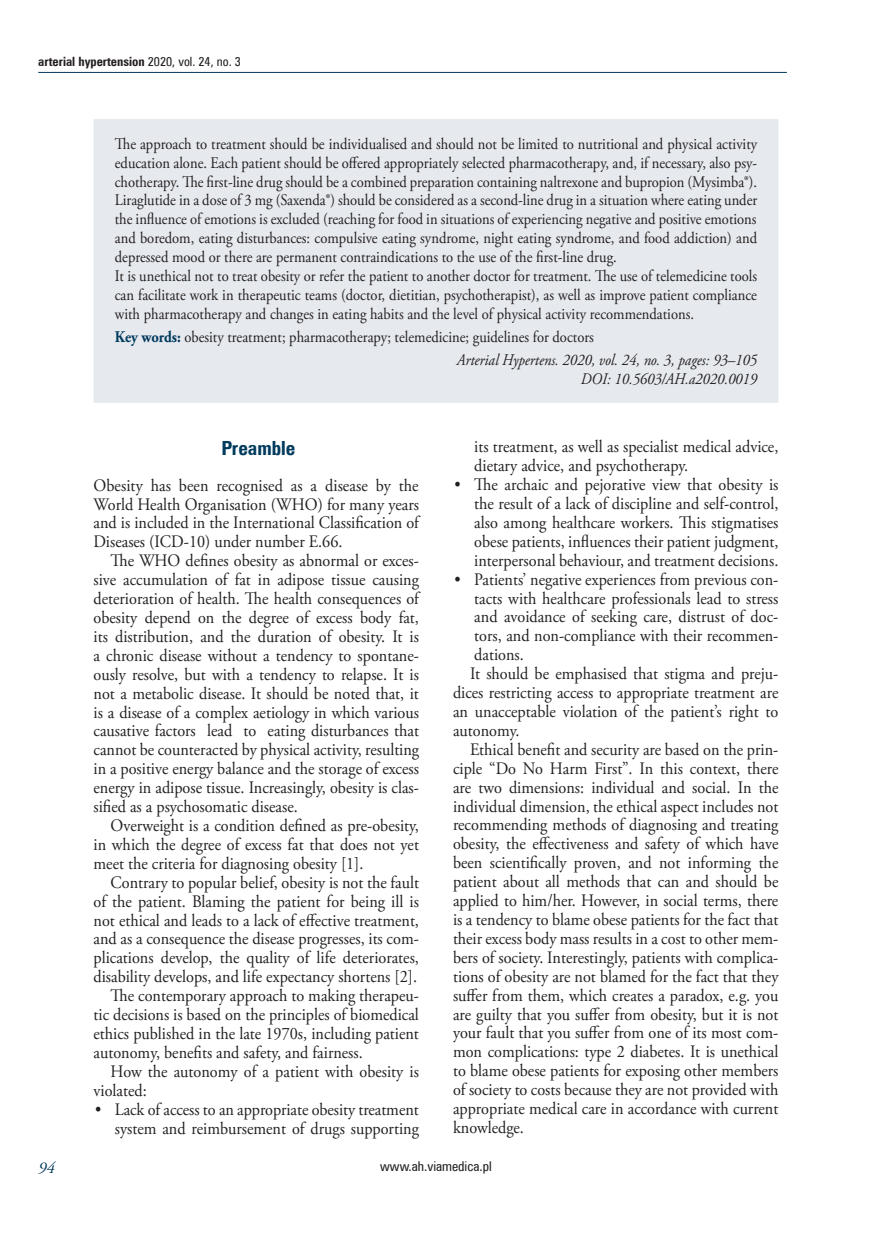
<style>
.page{position:relative;width:872px;height:1234px;background:#fff}
.page>*{position:absolute;margin:0;border:0;box-sizing:border-box;transform-origin:0 0}
.t1{font:700 19.5px "Zurich Cn EU";color:#003a5d}
.t2{font:17.55px/18.9px "Adobe Garamond Pro";color:#231f20;text-align:justify;scale:.93 1}
.t3{font:italic 16.5px "Adobe Garamond Pro";color:#003a5d}
.t4{font:16.2px/18.9px "Adobe Garamond Pro";color:#231f20;scale:.9 1}
.t5{font:italic 16.2px "Adobe Garamond Pro";color:#231f20;scale:.9 1}
.t6{font:13.5px "Zurich Cn EU";color:#231f20}
.t7{font:700 12.75px "Zurich Cn EU";color:#231f20}
.s1{font-weight:400}
.s2{font-weight:700;color:#003a5d}
.s3{font-style:italic}
</style>
<div class="page">
<hr style="left:38px;top:72px;width:749px;height:1px;background:#003a5d">
<div style="left:94px;top:119px;width:684px;height:284px;background:#e6e9ee"></div>
<p class="t7" style="left:38px;top:53px;width:204px">arterial hypertension <span class="s1">2020, vol. 24, no. 3</span></p>
<p class="t4" style="left:115px;top:135px;width:715px">The approach to treatment should be individualised and should not be limited to nutritional and physical activity education alone. Each patient should be offered appropriately selected pharmacotherapy, and, if necessary, also psy&shy;chotherapy. The first-line drug should be a combined preparation containing naltrexone and bupropion (Mysimba®).<br>Liraglutide in a dose of 3 mg (Saxenda®) should be considered as a second-line drug in a situation where eating under the influence of emotions is excluded (reaching for food in situations of experiencing negative and positive emotions and boredom, eating disturbances: compulsive eating syndrome, night eating syndrome, and food addiction) and depressed mood or there are permanent contraindications to the use of the first-line drug.<br>It is unethical not to treat obesity or refer the patient to another doctor for treatment. The use of telemedicine tools can facilitate work in therapeutic teams (doctor, dietitian, psychotherapist), as well as improve patient compliance with pharmacotherapy and changes in eating habits and the level of physical activity recommendations.</p>
<p class="t4" style="left:457px;top:326px;width:335px;line-height:23.1px;text-indent:-342px"><span class="s2">Key words:</span> obesity treatment; pharmacotherapy; telemedicine; guidelines for doctors<br><span class="s3">Arterial Hypertens. 2020, vol. 24, no. 3, pages: 93–105</span></p>
<p class="t5" style="left:581px;top:369px;width:197px">DOI: 10.5603/AH.a2020.0019</p>
<p class="t1" style="left:221px;top:435px;width:75px">Preamble</p>
<p class="t2" style="left:94px;top:476px;width:351px">Obesity has been recognised as a disease by the World Health Organisation (WHO) for many years and is included in the International Classification of Diseases (ICD-10) under number E.66.</p>
<p class="t2" style="left:94px;top:551px;width:352px;text-indent:17px">The WHO defines obesity as abnormal or exces&shy;sive accumulation of fat in adipose tissue causing deterioration of health. The health consequences of obesity depend on the degree of excess body fat, its distribution, and the duration of obesity. It is a chronic disease without a tendency to spontane&shy;ously resolve, but with a tendency to relapse. It is not a metabolic disease. It should be noted that, it is a disease of a complex aetiology in which various causative factors lead to eating disturbances that cannot be counteracted by physical activity, resulting in a positive energy balance and the storage of excess energy in adipose tissue. Increasingly, obesity is clas&shy;sified as a psychosomatic disease.</p>
<p class="t2" style="left:94px;top:816px;width:351px;text-indent:17px">Overweight is a condition defined as pre-obesity, in which the degree of excess fat that does not yet meet the criteria for diagnosing obesity [1].</p>
<p class="t2" style="left:111px;top:873px;width:333px">Contrary to popular belief, obesity is not the fault</p>
<p class="t2" style="left:94px;top:892px;width:351px">of the patient. Blaming the patient for being ill is</p>
<p class="t2" style="left:94px;top:910px;width:351px">not ethical and leads to a lack of effective treatment,</p>
<p class="t2" style="left:94px;top:929px;width:351px">and as a consequence the disease progresses, its com-</p>
<p class="t2" style="left:94px;top:948px;width:351px">plications develop, the quality of life deteriorates,</p>
<p class="t2" style="left:94px;top:967px;width:349px">disability develops, and life expectancy shortens [2].</p>
<p class="t2" style="left:111px;top:986px;width:333px">The contemporary approach to making therapeu-</p>
<p class="t2" style="left:94px;top:1005px;width:351px">tic decisions is based on the principles of biomedical</p>
<p class="t2" style="left:94px;top:1024px;width:351px">ethics published in the late 1970s, including patient</p>
<p class="t2" style="left:94px;top:1043px;width:291px">autonomy, benefits and safety, and fairness.</p>
<p class="t2" style="left:111px;top:1062px;width:333px">How the autonomy of a patient with obesity is</p>
<p class="t2" style="left:94px;top:1080px;width:59px">violated:</p>
<p class="t2" style="left:95px;top:1099px;width:350px;text-align:right">• Lack of access to an appropriate obesity treatment system and reimbursement of drugs supporting</p>
<p class="t2" style="left:474px;top:438px;width:328px">its treatment, as well as specialist medical advice, dietary advice, and psychotherapy.</p>
<p class="t2" style="left:474px;top:475px;width:329px;text-indent:-20px">• The archaic and pejorative view that obesity is the result of a lack of discipline and self-control, also among healthcare workers. This stigmatises obese patients, influences their patient judgment, interpersonal behaviour, and treatment decisions.</p>
<p class="t2" style="left:454px;top:570px;width:350px">• Patients’ negative experiences from previous con-</p>
<p class="t2" style="left:474px;top:589px;width:328px">tacts with healthcare professionals lead to stress</p>
<p class="t2" style="left:474px;top:608px;width:328px">and avoidance of seeking care, distrust of doc-</p>
<p class="t2" style="left:474px;top:627px;width:328px">tors, and non-compliance with their recommen-</p>
<p class="t2" style="left:474px;top:645px;width:55px">dations.</p>
<p class="t2" style="left:470px;top:664px;width:333px">It should be emphasised that stigma and preju-</p>
<p class="t2" style="left:453px;top:683px;width:351px">dices restricting access to appropriate treatment are</p>
<p class="t2" style="left:453px;top:702px;width:351px">an unacceptable violation of the patient’s right to</p>
<p class="t2" style="left:453px;top:721px;width:73px">autonomy.</p>
<p class="t2" style="left:470px;top:740px;width:333px">Ethical benefit and security are based on the prin-</p>
<p class="t2" style="left:453px;top:759px;width:351px">ciple “Do No Harm First”. In this context, there</p>
<p class="t2" style="left:453px;top:778px;width:351px">are two dimensions: individual and social. In the</p>
<p class="t2" style="left:453px;top:797px;width:351px">individual dimension, the ethical aspect includes not</p>
<p class="t2" style="left:453px;top:815px;width:351px">recommending methods of diagnosing and treating</p>
<p class="t2" style="left:453px;top:834px;width:351px">obesity, the effectiveness and safety of which have</p>
<p class="t2" style="left:453px;top:853px;width:351px">been scientifically proven, and not informing the</p>
<p class="t2" style="left:453px;top:872px;width:351px">patient about all methods that can and should be</p>
<p class="t2" style="left:453px;top:891px;width:351px">applied to him/her. However, in social terms, there</p>
<p class="t2" style="left:453px;top:910px;width:351px">is a tendency to blame obese patients for the fact that</p>
<p class="t2" style="left:453px;top:929px;width:351px">their excess body mass results in a cost to other mem-</p>
<p class="t2" style="left:453px;top:948px;width:351px">bers of society. Interestingly, patients with complica-</p>
<p class="t2" style="left:453px;top:967px;width:351px">tions of obesity are not blamed for the fact that they</p>
<p class="t2" style="left:453px;top:986px;width:351px">suffer from them, which creates a paradox, e.g. you</p>
<p class="t2" style="left:453px;top:1004px;width:351px">are guilty that you suffer from obesity, but it is not</p>
<p class="t2" style="left:453px;top:1023px;width:351px">your fault that you suffer from one of its most com-</p>
<p class="t2" style="left:453px;top:1042px;width:351px">mon complications: type 2 diabetes. It is unethical</p>
<p class="t2" style="left:453px;top:1061px;width:351px">to blame obese patients for exposing other members</p>
<p class="t2" style="left:453px;top:1080px;width:351px">of society to costs because they are not provided with</p>
<p class="t2" style="left:453px;top:1099px;width:351px">appropriate medical care in accordance with current</p>
<p class="t2" style="left:453px;top:1118px;width:78px">knowledge.</p>
<p class="t3" style="left:38px;top:1157px;width:18px">94</p>
<p class="t6" style="left:380px;top:1157px;width:113px">www.ah.viamedica.pl</p>
</div>
